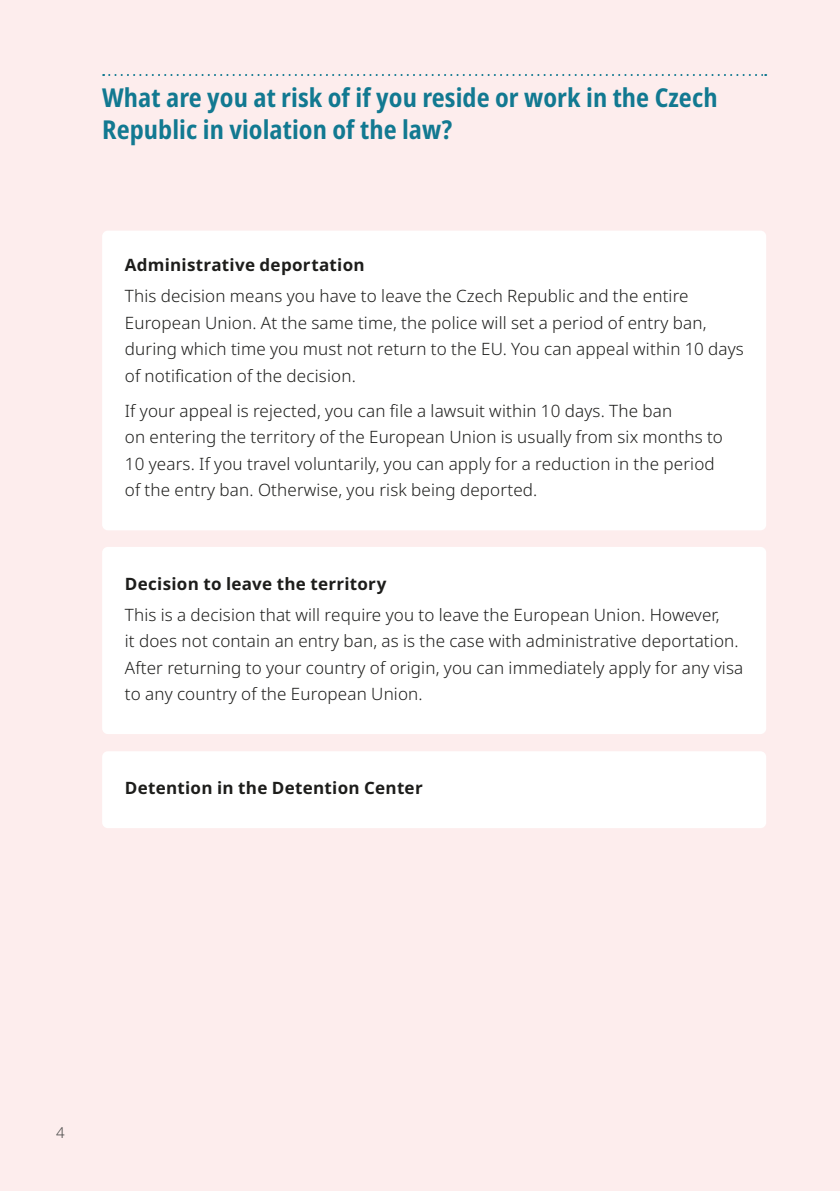
<style>
.page{position:relative;width:840px;height:1191px;background:#fff}
.page>*{position:absolute;margin:0;border:0;box-sizing:border-box;transform-origin:0 0}
.t1{font:700 26px/32px "Noto Sans Condensed";letter-spacing:.005em;color:#127991}
.t2{font:17px/26.6px "Noto Sans";letter-spacing:.01em;color:#1d1d1b}
.t3{font:15px "Noto Sans";color:#4a4a49}
</style>
<div class="page">
<div style="left:0;top:0;width:839px;height:1191px;background:#fdeded"></div>
<svg style="left:103px;top:74px;width:662px;height:2px"></svg>
<div style="left:102px;top:231px;width:663px;height:299px;background:#fff;border-radius:6px"></div>
<div style="left:102px;top:547px;width:663px;height:187px;background:#fff;border-radius:6px"></div>
<div style="left:102px;top:751px;width:663px;height:77px;background:#fff;border-radius:6px"></div>
<h1 class="t1" style="left:102px;top:82px;width:616px">What are you at risk of if you reside or work in the Czech<br>Republic in violation of the law?</h1>
<p class="t2" style="left:125px;top:250px;width:565px;line-height:30.8px">Administrative deportation<br>This decision means you have to leave the Czech Republic and the entire</p>
<p class="t2" style="left:125px;top:310px;width:620px">European Union. At the same time, the police will set a period of entry ban, during which time you must not return to the EU. You can appeal within 10 days of notification of the decision.</p>
<p class="t2" style="left:125px;top:398px;width:599px">If your appeal is rejected, you can file a lawsuit within 10 days. The ban<br>on entering the territory of the European Union is usually from six months to 10 years. If you travel voluntarily, you can apply for a reduction in the period of the entry ban. Otherwise, you risk being deported.</p>
<p class="t2" style="left:125px;top:568px;width:596px;line-height:30.8px">Decision to leave the territory<br>This is a decision that will require you to leave the European Union. However,</p>
<p class="t2" style="left:125px;top:628px;width:619px">it does not contain an entry ban, as is the case with administrative deportation.<br>After returning to your country of origin, you can immediately apply for any visa to any country of the European Union.</p>
<p class="t2" style="left:125px;top:775px;width:299px">Detention in the Detention Center</p>
<p class="t3" style="left:56px;top:1121px;width:10px">4</p>
</div>
